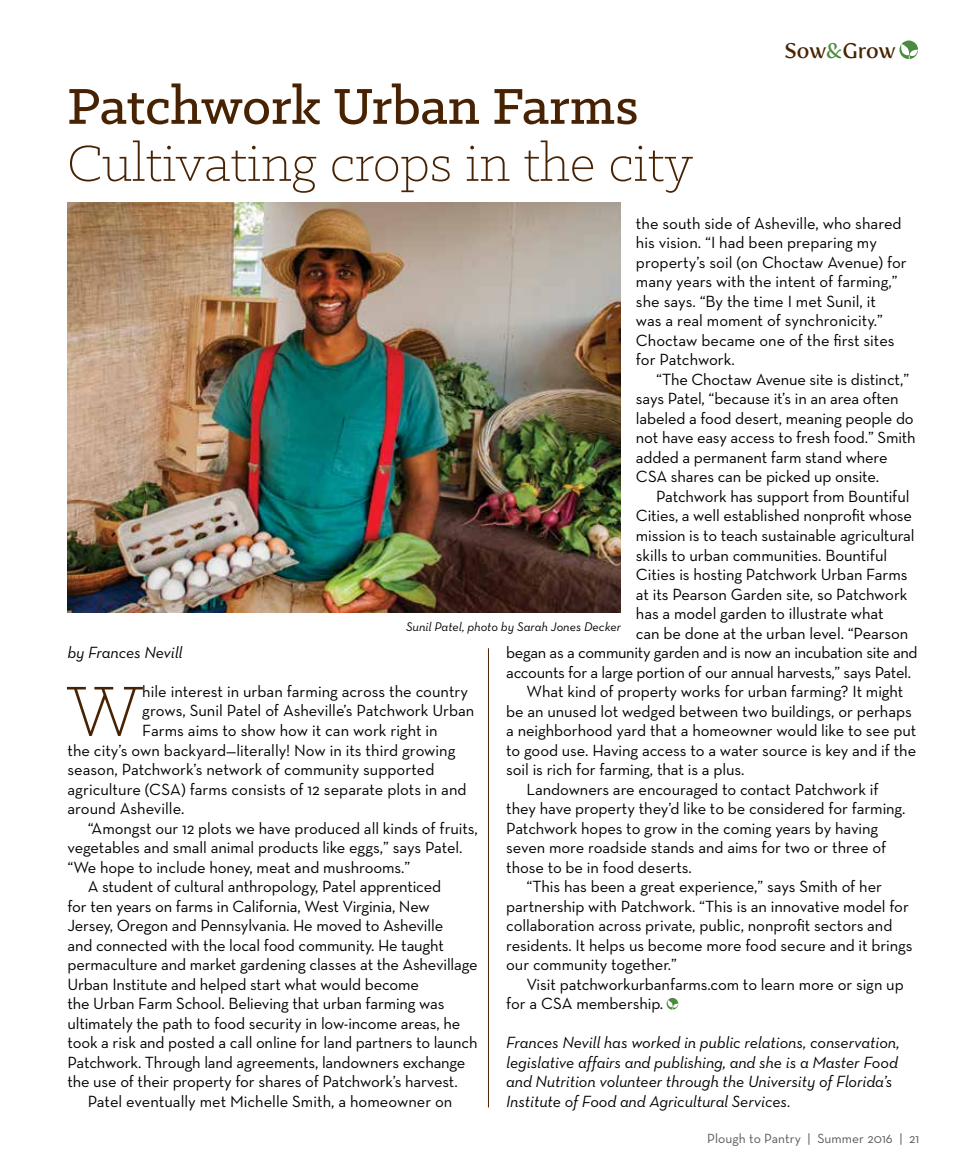
<style>
.page{position:relative;width:972px;height:1175px;background:#fff}
.page>*{position:absolute;margin:0;border:0;box-sizing:border-box;transform-origin:0 0}
.t1{font:300 80.55px "Klinic Slab";color:#482303}
.t2{font:300 57px "Klinic Slab";color:#482303}
.t3{font:500 57px "Klinic Slab";color:#482303}
.t4{font:21px "Fertigo Pro";color:#482303}
.t5{font:16.5px/19.5px "Neutra Text";letter-spacing:-.01em;color:#000}
.t6{font:italic 16.5px/19.5px "Neutra Text";letter-spacing:-.005em;color:#000}
.t7{font:13.5px "Neutra Text";letter-spacing:.005em;color:#58595b}
.t8{font:italic 12.75px "Neutra Text";color:#000}
.s1{color:#4d8a3f}
</style>
<div class="page">
<img style="left:68px;top:202px;width:553px;height:410px">
<hr style="left:488px;top:648px;width:1px;height:459px;background:#482303">
<div style="left:900px;top:41px;width:18px;height:18px;background:#4b8a3f;border-radius:50%"></div>
<svg style="left:900px;top:44px;width:18px;height:16px"></svg>
<div style="left:667px;top:998px;width:11px;height:11px;background:#4b8a3f;border-radius:50%"></div>
<svg style="left:667px;top:1000px;width:11px;height:10px"></svg>
<h2 class="t3" style="left:67px;top:69px;width:573px">Patchwork Urban Farms</h2>
<h2 class="t2" style="left:67px;top:128px;width:627px">Cultivating crops in the city</h2>
<p class="t4" style="left:784px;top:38px;width:112px">Sow<span class="s1">&amp;</span>Grow</p>
<p class="t5" style="left:636px;top:213px;width:272px">the south side of Asheville, who shared his vision. “I had been preparing my property’s soil (on Choctaw Avenue) for many years with the intent of farming,” she says. “By the time I met Sunil, it<br>was a real moment of synchronicity.” Choctaw became one of the first sites for Patchwork.</p>
<p class="t5" style="left:636px;top:369px;width:281px;text-indent:20px">“The Choctaw Avenue site is distinct,” says Patel, “because it’s in an area often labeled a food desert, meaning people do not have easy access to fresh food.” Smith added a permanent farm stand where CSA shares can be picked up onsite.</p>
<p class="t5" style="left:656px;top:486px;width:255px">Patchwork has support from Bountiful</p>
<p class="t5" style="left:636px;top:506px;width:278px">Cities, a well established nonprofit whose</p>
<p class="t5" style="left:636px;top:525px;width:280px">mission is to teach sustainable agricultural</p>
<p class="t5" style="left:636px;top:545px;width:253px">skills to urban communities. Bountiful</p>
<p class="t5" style="left:636px;top:564px;width:273px">Cities is hosting Patchwork Urban Farms</p>
<p class="t5" style="left:636px;top:584px;width:273px">at its Pearson Garden site, so Patchwork</p>
<p class="t5" style="left:636px;top:603px;width:249px">has a model garden to illustrate what</p>
<p class="t5" style="left:636px;top:623px;width:274px">can be done at the urban level. “Pearson</p>
<p class="t5" style="left:506px;top:642px;width:413px">began as a community garden and is now an incubation site and</p>
<p class="t5" style="left:506px;top:662px;width:406px">accounts for a large portion of our annual harvests,” says Patel.</p>
<p class="t5" style="left:526px;top:681px;width:378px">What kind of property works for urban farming? It might</p>
<p class="t5" style="left:506px;top:701px;width:407px">be an unused lot wedged between two buildings, or perhaps</p>
<p class="t5" style="left:506px;top:720px;width:412px">a neighborhood yard that a homeowner would like to see put</p>
<p class="t5" style="left:506px;top:740px;width:412px">to good use. Having access to a water source is key and if the</p>
<p class="t5" style="left:506px;top:759px;width:240px">soil is rich for farming, that is a plus.</p>
<p class="t5" style="left:526px;top:779px;width:354px">Landowners are encouraged to contact Patchwork if</p>
<p class="t5" style="left:506px;top:798px;width:401px">they have property they’d like to be considered for farming.</p>
<p class="t5" style="left:506px;top:818px;width:374px">Patchwork hopes to grow in the coming years by having</p>
<p class="t5" style="left:506px;top:837px;width:382px">seven more roadside stands and aims for two or three of</p>
<p class="t5" style="left:506px;top:857px;width:187px">those to be in food deserts.</p>
<p class="t5" style="left:526px;top:876px;width:357px">“This has been a great experience,” says Smith of her</p>
<p class="t5" style="left:506px;top:896px;width:404px">partnership with Patchwork. “This is an innovative model for</p>
<p class="t5" style="left:506px;top:915px;width:388px">collaboration across private, public, nonprofit sectors and</p>
<p class="t5" style="left:506px;top:935px;width:408px">residents. It helps us become more food secure and it brings</p>
<p class="t5" style="left:506px;top:954px;width:172px">our community together.”</p>
<p class="t5" style="left:526px;top:974px;width:379px">Visit patchworkurbanfarms.com to learn more or sign up</p>
<p class="t5" style="left:506px;top:993px;width:159px">for a CSA membership.</p>
<p class="t6" style="left:506px;top:1032px;width:395px">Frances Nevill has worked in public relations, conservation, legislative affairs and publishing, and she is a Master Food and Nutrition volunteer through the University of Florida’s Institute of Food and Agricultural Services.</p>
<p class="t8" style="left:406px;top:618px;width:216px">Sunil Patel, photo by Sarah Jones Decker</p>
<p class="t6" style="left:68px;top:642px;width:116px">by Frances Nevill</p>
<h1 class="t1" style="left:68px;top:661px;width:76px">W</h1>
<p class="t5" style="left:142px;top:681px;width:327px">hile interest in urban farming across the country</p>
<p class="t5" style="left:142px;top:701px;width:334px">grows, Sunil Patel of Asheville’s Patchwork Urban</p>
<p class="t5" style="left:142px;top:720px;width:297px">Farms aims to show how it can work right in</p>
<p class="t5" style="left:67px;top:740px;width:389px">the city’s own backyard—literally! Now in its third growing</p>
<p class="t5" style="left:67px;top:759px;width:368px">season, Patchwork’s network of community supported</p>
<p class="t5" style="left:67px;top:779px;width:401px">agriculture (CSA) farms consists of 12 separate plots in and</p>
<p class="t5" style="left:67px;top:798px;width:118px">around Asheville.</p>
<p class="t5" style="left:88px;top:818px;width:392px">“Amongst our 12 plots we have produced all kinds of fruits,</p>
<p class="t5" style="left:67px;top:837px;width:397px">vegetables and small animal products like eggs,” says Patel.</p>
<p class="t5" style="left:67px;top:857px;width:344px">“We hope to include honey, meat and mushrooms.”</p>
<p class="t5" style="left:88px;top:876px;width:355px">A student of cultural anthropology, Patel apprenticed</p>
<p class="t5" style="left:67px;top:896px;width:364px">for ten years on farms in California, West Virginia, New</p>
<p class="t5" style="left:67px;top:915px;width:377px">Jersey, Oregon and Pennsylvania. He moved to Asheville</p>
<p class="t5" style="left:67px;top:935px;width:378px">and connected with the local food community. He taught</p>
<p class="t5" style="left:67px;top:954px;width:412px">permaculture and market gardening classes at the Ashevillage</p>
<p class="t5" style="left:67px;top:974px;width:353px">Urban Institute and helped start what would become</p>
<p class="t5" style="left:67px;top:993px;width:379px">the Urban Farm School. Believing that urban farming was</p>
<p class="t5" style="left:67px;top:1013px;width:394px">ultimately the path to food security in low-income areas, he</p>
<p class="t5" style="left:67px;top:1032px;width:412px">took a risk and posted a call online for land partners to launch</p>
<p class="t5" style="left:67px;top:1052px;width:399px">Patchwork. Through land agreements, landowners exchange</p>
<p class="t5" style="left:67px;top:1071px;width:392px">the use of their property for shares of Patchwork’s harvest.</p>
<p class="t5" style="left:88px;top:1091px;width:366px">Patel eventually met Michelle Smith, a homeowner on</p>
<p class="t7" style="left:707px;top:1130px;width:214px">Plough to Pantry | Summer 2016 | 21</p>
</div>
